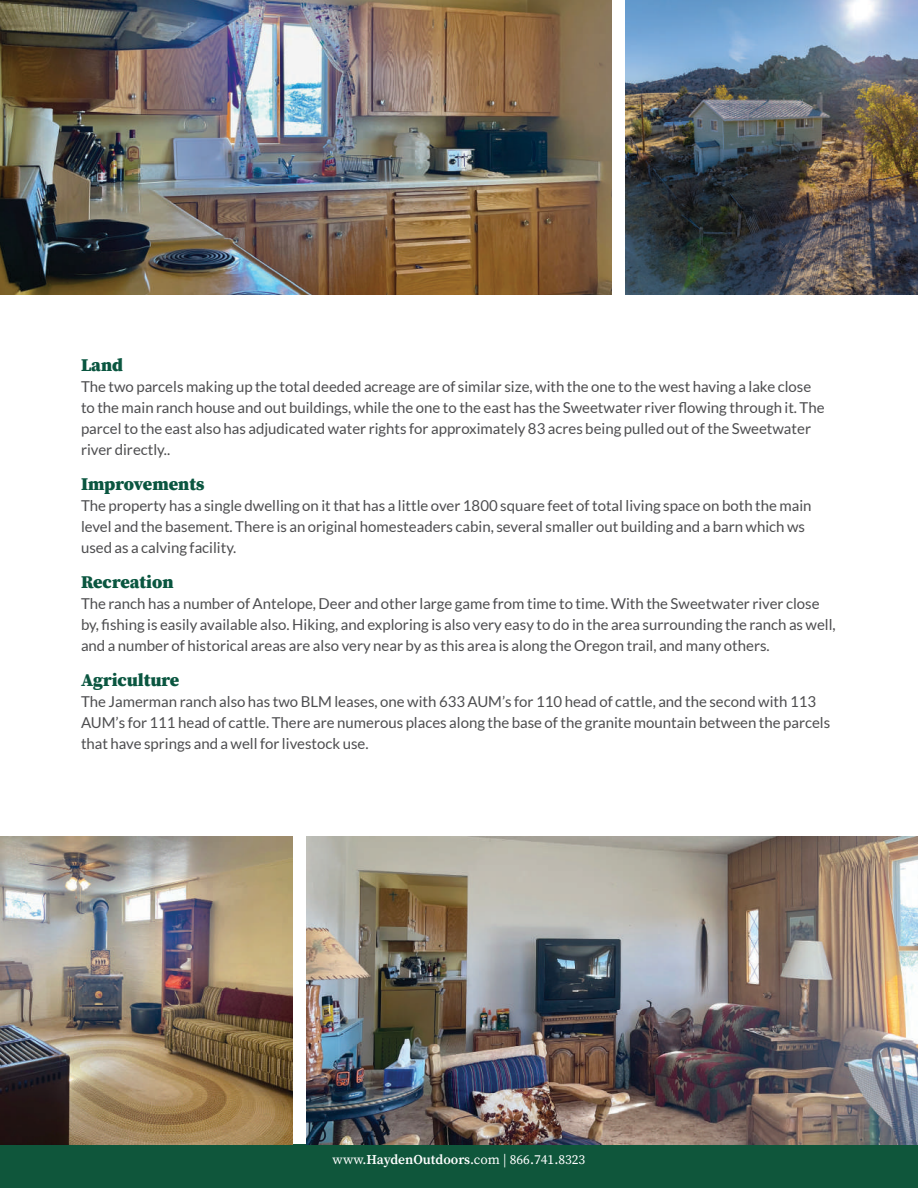
<style>
.page{position:relative;width:918px;height:1188px;background:#fff}
.page>*{position:absolute;margin:0;border:0;box-sizing:border-box;transform-origin:0 0}
.t1{font:900 18px "Source Serif Pro";color:#0a5640}
.t2{font:15px/21px "Lato";color:#4d4d4f}
.t3{font:13.5px "Source Serif Pro";color:#fff}
.s1{font-weight:600}
</style>
<div class="page">
<div style="left:0;top:1144px;width:918px;height:44px;background:#0f563b"></div>
<img style="left:626px;top:0;width:292px;height:294px">
<img style="left:0;top:0;width:612px;height:294px">
<img style="left:306px;top:836px;width:612px;height:308px">
<img style="left:0;top:836px;width:292px;height:308px">
<p class="t1" style="left:81px;top:352px;width:44px">Land</p>
<p class="t2" style="left:81px;top:376px;width:745px">The two parcels making up the total deeded acreage are of similar size, with the one to the west having a lake close to the main ranch house and out buildings, while the one to the east has the Sweetwater river flowing through it. The parcel to the east also has adjudicated water rights for approximately 83 acres being pulled out of the Sweetwater river directly..</p>
<p class="t1" style="left:81px;top:471px;width:125px">Improvements</p>
<p class="t2" style="left:81px;top:495px;width:732px">The property has a single dwelling on it that has a little over 1800 square feet of total living space on both the main level and the basement. There is an original homesteaders cabin, several smaller out building and a barn which ws used as a calving facility.</p>
<p class="t1" style="left:81px;top:569px;width:94px">Recreation</p>
<p class="t2" style="left:81px;top:593px;width:756px">The ranch has a number of Antelope, Deer and other large game from time to time. With the Sweetwater river close by, fishing is easily available also. Hiking, and exploring is also very easy to do in the area surrounding the ranch as well, and a number of historical areas are also very near by as this area is along the Oregon trail, and many others.</p>
<p class="t1" style="left:81px;top:667px;width:100px">Agriculture</p>
<p class="t2" style="left:81px;top:691px;width:751px">The Jamerman ranch also has two BLM leases, one with 633 AUM’s for 110 head of cattle, and the second with 113<br>AUM’s for 111 head of cattle. There are numerous places along the base of the granite mountain between the parcels that have springs and a well for livestock use.</p>
<p class="t3" style="left:333px;top:1151px;width:254px">www.<span class="s1">HaydenOutdoors</span>.com | 866.741.8323</p>
</div>
